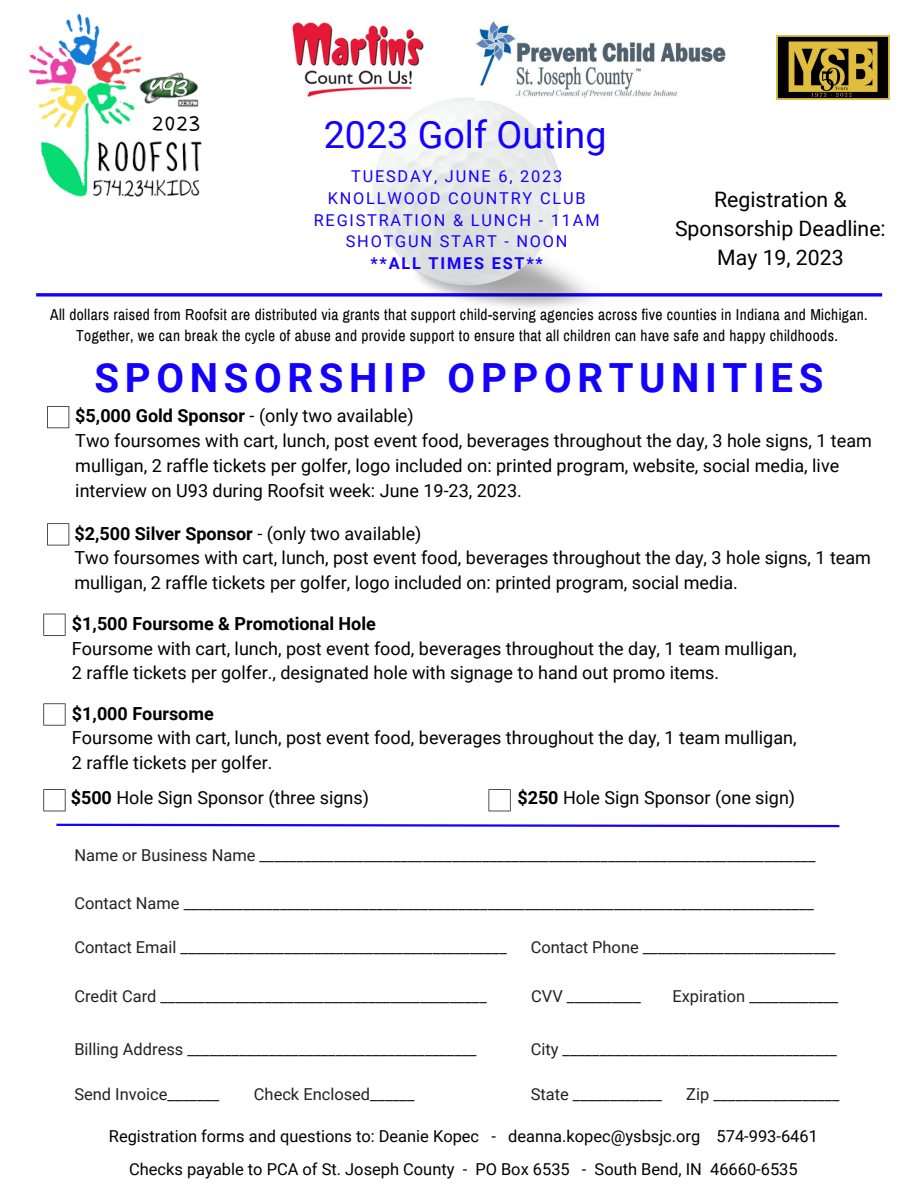
<style>
.page{position:relative;width:918px;height:1188px;background:#fff}
.page>*{position:absolute;margin:0;border:0;box-sizing:border-box;transform-origin:0 0}
.t1{font:700 40.2px "Roboto";letter-spacing:.14em;color:#1400ff}
.t2{font:37.65px "Roboto";color:#1400ff}
.t3{font:21.3px/29.2px "Roboto";color:#000;text-align:center}
.t4{font:20.85px "Schoolbell";color:#000}
.t5{font:18px/24.8px "Roboto";color:#000}
.t6{font:700 18px "Roboto";color:#000}
.t7{font:16.5px "Roboto";color:#222}
.t8{font:16.5px "Roboto";color:#000}
.t9{font:16.35px/21.9px "Roboto";letter-spacing:.11em;color:#1400ff;text-align:center}
.t10{font:700 16.35px "Roboto";letter-spacing:.11em;color:#1400ff}
.t11{font:15.45px/21.3px "Archivo Narrow";letter-spacing:.025em;color:#000;text-align:center}
.s1{font-weight:700}
</style>
<div class="page">
<svg style="left:36px;top:293px;width:846px;height:4px;background:#3526f5"></svg>
<svg style="left:43px;top:789px;width:23px;height:22px"></svg>
<svg style="left:489px;top:789px;width:22px;height:22px"></svg>
<img style="left:28px;top:13px;width:174px;height:184px">
<svg style="left:43px;top:703px;width:23px;height:23px"></svg>
<svg style="left:47px;top:406px;width:22px;height:22px"></svg>
<svg style="left:47px;top:523px;width:22px;height:22px"></svg>
<img style="left:777px;top:35px;width:112px;height:64px">
<img style="left:292px;top:22px;width:132px;height:75px">
<img style="left:476px;top:21px;width:250px;height:78px">
<svg style="left:56px;top:823px;width:784px;height:5px"></svg>
<svg style="left:43px;top:614px;width:23px;height:22px"></svg>
<p class="t4" style="left:152px;top:110px;width:49px">2023</p>
<h2 class="t2" style="left:324px;top:113px;width:284px">2023 Golf Outing</h2>
<p class="t9" style="left:314px;top:165px;width:287px">TUESDAY, JUNE 6, 2023<br>KNOLLWOOD COUNTRY CLUB<br>REGISTRATION &amp; LUNCH - 11AM<br>SHOTGUN START - NOON</p>
<p class="t10" style="left:370px;top:254px;width:174px">**ALL TIMES EST**</p>
<p class="t3" style="left:675px;top:185px;width:212px">Registration &amp;<br>Sponsorship Deadline:<br>May 19, 2023</p>
<p class="t11" style="left:50px;top:304px;width:819px">All dollars raised from Roofsit are distributed via grants that support child-serving agencies across five counties in Indiana and Michigan.<br>Together, we can break the cycle of abuse and provide support to ensure that all children can have safe and happy childhoods.</p>
<h1 class="t1" style="left:95px;top:355px;width:730px">SPONSORSHIP OPPORTUNITIES</h1>
<p class="t5" style="left:75px;top:404px;width:798px"><span class="s1">$5,000 Gold Sponsor</span> - (only two available)<br>Two foursomes with cart, lunch, post event food, beverages throughout the day, 3 hole signs, 1 team mulligan, 2 raffle tickets per golfer, logo included on: printed program, website, social media, live interview on U93 during Roofsit week: June 19-23, 2023.</p>
<p class="t5" style="left:74px;top:521px;width:798px"><span class="s1">$2,500 Silver Sponsor</span> - (only two available)<br>Two foursomes with cart, lunch, post event food, beverages throughout the day, 3 hole signs, 1 team mulligan, 2 raffle tickets per golfer, logo included on: printed program, social media.</p>
<p class="t6" style="left:72px;top:613px;width:305px">$1,500 Foursome &amp; Promotional Hole</p>
<p class="t5" style="left:72px;top:636px;width:726px">Foursome with cart, lunch, post event food, beverages throughout the day, 1 team mulligan,<br>2 raffle tickets per golfer., designated hole with signage to hand out promo items.</p>
<p class="t6" style="left:72px;top:703px;width:143px">$1,000 Foursome</p>
<p class="t5" style="left:72px;top:726px;width:726px">Foursome with cart, lunch, post event food, beverages throughout the day, 1 team mulligan,<br>2 raffle tickets per golfer.</p>
<p class="t5" style="left:71px;top:786px;width:300px"><span class="s1">$500</span> Hole Sign Sponsor (three signs)</p>
<p class="t5" style="left:517px;top:786px;width:279px"><span class="s1">$250</span> Hole Sign Sponsor (one sign)</p>
<p class="t7" style="left:74px;top:846px;width:743px">Name or Business Name ___________________________________________________________________________</p>
<p class="t7" style="left:74px;top:893px;width:741px">Contact Name _____________________________________________________________________________________</p>
<p class="t7" style="left:74px;top:938px;width:434px">Contact Email ____________________________________________</p>
<p class="t7" style="left:531px;top:938px;width:306px">Contact Phone __________________________</p>
<p class="t7" style="left:74px;top:987px;width:414px">Credit Card ____________________________________________</p>
<p class="t7" style="left:531px;top:987px;width:111px">CVV __________</p>
<p class="t7" style="left:672px;top:987px;width:168px">Expiration ____________</p>
<p class="t7" style="left:74px;top:1040px;width:404px">Billing Address _______________________________________</p>
<p class="t7" style="left:531px;top:1040px;width:308px">City _____________________________________</p>
<p class="t7" style="left:531px;top:1085px;width:133px">State ____________</p>
<p class="t7" style="left:686px;top:1085px;width:155px">Zip _________________</p>
<p class="t7" style="left:74px;top:1085px;width:146px">Send Invoice_______</p>
<p class="t7" style="left:254px;top:1085px;width:162px">Check Enclosed______</p>
<p class="t8" style="left:109px;top:1127px;width:711px">Registration forms and questions to: Deanie Kopec - deanna.kopec@ysbsjc.org 574-993-6461</p>
<p class="t8" style="left:129px;top:1160px;width:670px">Checks payable to PCA of St. Joseph County - PO Box 6535 - South Bend, IN 46660-6535</p>
</div>
